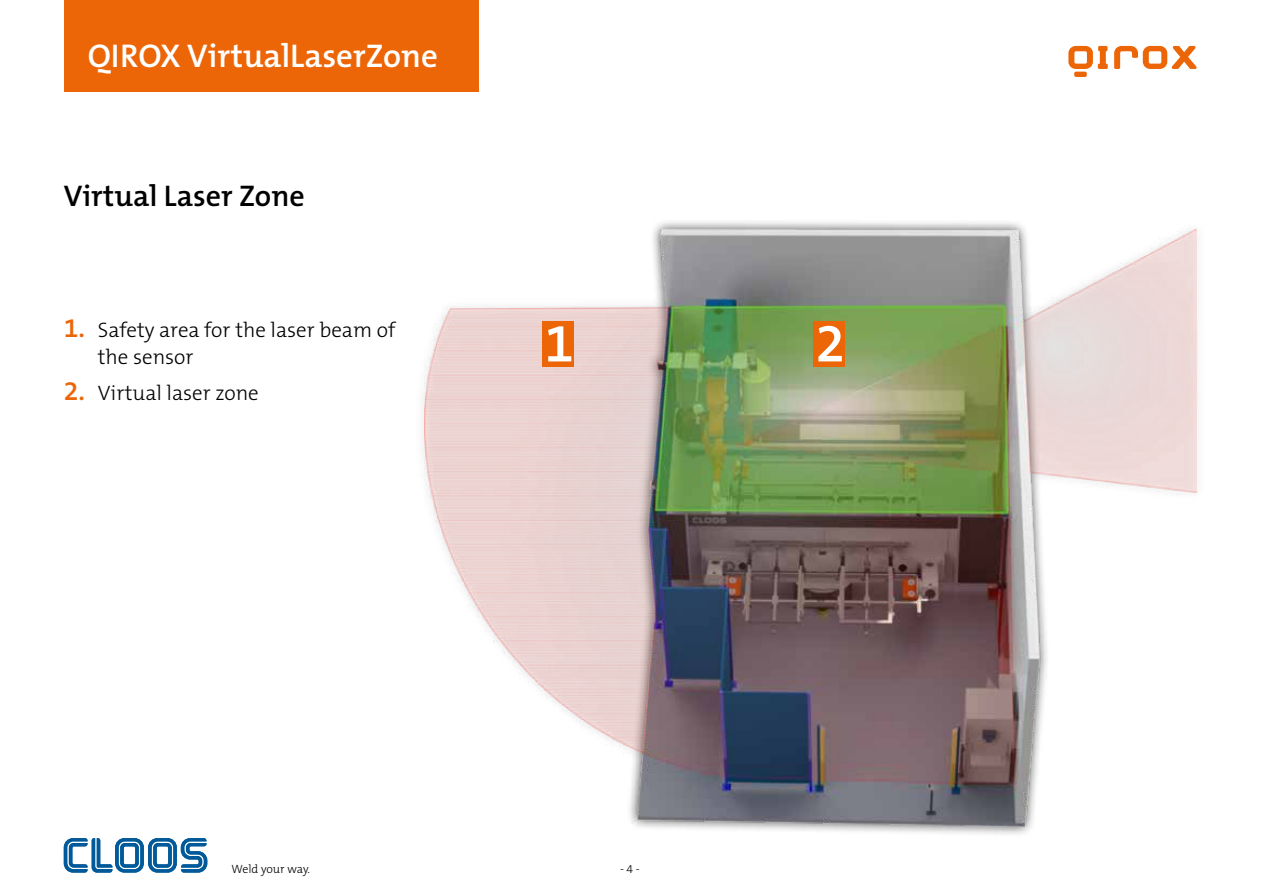
<style>
.page{position:relative;width:1263px;height:893px;background:#fff}
.page>*{position:absolute;margin:0;border:0;box-sizing:border-box;transform-origin:0 0}
.t1{font:600 54px "The Mix B6";color:#fff}
.t2{font:600 33px "The Mix B6";color:#fff}
.t3{font:600 30px "The Mix B6";color:#000}
.t4{font:300 21px/27px "The Mix B3";color:#000}
.t5{font:300 12px "The Mix B3";color:#000}
.s1{font-family:"The Mix B6";font-weight:600;font-size:27px;color:#ec6608}
</style>
<div class="page">
<svg style="left:64px;top:838px;width:143px;height:35px"></svg>
<div style="left:64px;top:0;width:414px;height:92px;background:#ec6608"></div>
<svg style="left:1068px;top:46px;width:40px;height:31px"></svg>
<svg style="left:1114px;top:46px;width:82px;height:23px"></svg>
<div style="left:414px;top:219px;width:792px;height:618px;background:#000;opacity:.75"></div>
<img style="left:424px;top:229px;width:772px;height:597px">
<div style="left:542px;top:321px;width:32px;height:46px;background:#ec6608"></div>
<div style="left:813px;top:321px;width:32px;height:46px;background:#ec6608"></div>
<h2 class="t2" style="left:88px;top:38px;width:352px">QIROX VirtualLaserZone</h2>
<h3 class="t3" style="left:64px;top:180px;width:242px">Virtual Laser Zone</h3>
<p class="t4" style="left:98px;top:317px;width:299px;text-indent:-34px"><span class="s1">1.</span> Safety area for the laser beam of the sensor</p>
<p class="t4" style="left:64px;top:380px;width:197px"><span class="s1">2.</span> Virtual laser zone</p>
<h1 class="t1" style="left:544px;top:314px;width:31px">1</h1>
<h1 class="t1" style="left:815px;top:314px;width:31px">2</h1>
<p class="t5" style="left:231px;top:862px;width:80px">Weld your way.</p>
<p class="t5" style="left:620px;top:862px;width:21px">- 4 -</p>
</div>
